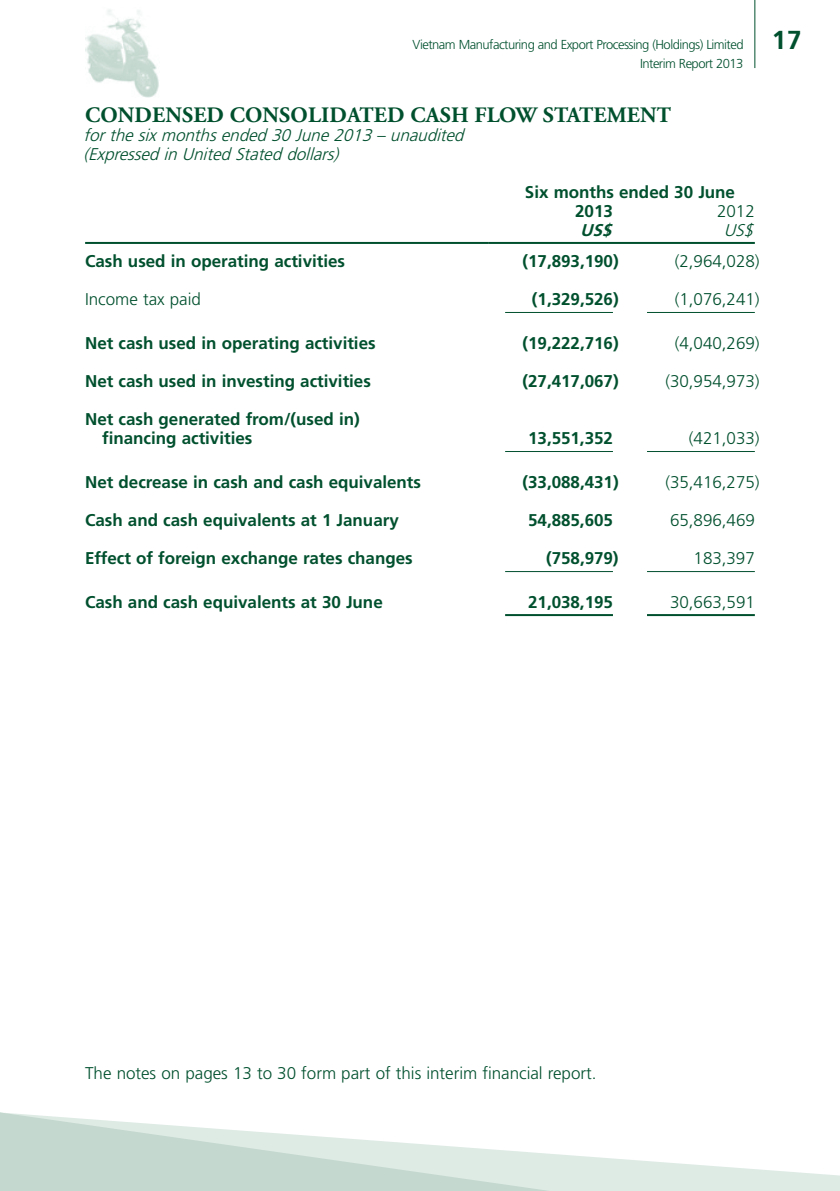
<style>
.page{position:relative;width:840px;height:1191px;background:#fff}
.page>*{position:absolute;margin:0;border:0;box-sizing:border-box;transform-origin:0 0}
.t1{font:700 26px "Frutiger LT Std";color:#00502e}
.Heading_1{font:700 22px "Adobe Garamond Pro";letter-spacing:.01em;color:#00502e}
.Body_Text{font:700 17px/19px "Frutiger LT Std";color:#00502e}
.Body_Text-2{font:300 17px "Frutiger LT Std";color:#00502e}
.Body_Text-3{font:italic 300 17px "Frutiger LT Std";color:#00502e}
.Body_Text-4{font:italic 700 17px "Frutiger LT Std";color:#00502e}
.t2{font:300 13px/19px "Frutiger LT Std";letter-spacing:-.04em;color:#00502e;text-align:right}
</style>
<div class="page">
<svg style="left:743px;top:1168px;width:96px;height:23px;fill:#deebe5"></svg>
<svg style="left:0;top:1112px;width:743px;height:79px"></svg>
<hr style="left:754px;top:0;width:1px;height:68px;background:#00502e">
<img style="left:85px;top:9px;width:74px;height:89px">
<hr style="left:85px;top:242px;width:403px;height:2px;background:#00502e">
<hr style="left:488px;top:242px;width:141px;height:2px;background:#00502e">
<hr style="left:629px;top:242px;width:125px;height:2px;background:#00502e">
<hr style="left:505px;top:312px;width:107px;height:1px;background:#00502e">
<hr style="left:646px;top:312px;width:108px;height:1px;background:#00502e">
<hr style="left:505px;top:451px;width:107px;height:1px;background:#00502e">
<hr style="left:646px;top:451px;width:108px;height:1px;background:#00502e">
<hr style="left:505px;top:571px;width:107px;height:1px;background:#00502e">
<hr style="left:646px;top:571px;width:108px;height:1px;background:#00502e">
<hr style="left:505px;top:614px;width:107px;height:2px;background:#00502e">
<hr style="left:646px;top:614px;width:108px;height:2px;background:#00502e">
<p class="t2" style="left:412px;top:35px;width:332px">Vietnam Manufacturing and Export Processing (Holdings) Limited<br>Interim Report 2013</p>
<h1 class="t1" style="left:771px;top:25px;width:31px">17</h1>
<p class="Heading_1" style="left:85px;top:102px;width:587px">CONDENSED CONSOLIDATED CASH FLOW STATEMENT</p>
<p class="Body_Text-3" style="left:83px;top:125px;width:386px">for the six months ended 30 June 2013 – unaudited</p>
<p class="Body_Text-3" style="left:83px;top:144px;width:261px">(Expressed in United Stated dollars)</p>
<p class="Body_Text" style="left:524px;top:182px;width:211px">Six months ended 30 June</p>
<p class="Body_Text" style="left:575px;top:201px;width:39px">2013</p>
<p class="Body_Text-2" style="left:716px;top:201px;width:39px">2012</p>
<p class="Body_Text-4" style="left:579px;top:220px;width:38px">US$</p>
<p class="Body_Text-3" style="left:723px;top:220px;width:36px">US$</p>
<p class="Body_Text" style="left:85px;top:251px;width:261px">Cash used in operating activities</p>
<p class="Body_Text" style="left:522px;top:251px;width:98px">(17,893,190)</p>
<p class="Body_Text-2" style="left:674px;top:251px;width:86px">(2,964,028)</p>
<p class="Body_Text-2" style="left:85px;top:289px;width:117px">Income tax paid</p>
<p class="Body_Text" style="left:531px;top:289px;width:88px">(1,329,526)</p>
<p class="Body_Text-2" style="left:674px;top:289px;width:86px">(1,076,241)</p>
<p class="Body_Text" style="left:85px;top:333px;width:292px">Net cash used in operating activities</p>
<p class="Body_Text" style="left:522px;top:333px;width:98px">(19,222,716)</p>
<p class="Body_Text-2" style="left:674px;top:333px;width:86px">(4,040,269)</p>
<p class="Body_Text" style="left:85px;top:371px;width:287px">Net cash used in investing activities</p>
<p class="Body_Text" style="left:522px;top:371px;width:98px">(27,417,067)</p>
<p class="Body_Text-2" style="left:665px;top:371px;width:96px">(30,954,973)</p>
<p class="Body_Text" style="left:102px;top:409px;width:259px;text-indent:-17px">Net cash generated from/(used in) financing activities</p>
<p class="Body_Text" style="left:528px;top:428px;width:86px">13,551,352</p>
<p class="Body_Text-2" style="left:688px;top:428px;width:72px">(421,033)</p>
<p class="Body_Text" style="left:85px;top:472px;width:337px">Net decrease in cash and cash equivalents</p>
<p class="Body_Text" style="left:522px;top:472px;width:98px">(33,088,431)</p>
<p class="Body_Text-2" style="left:665px;top:472px;width:96px">(35,416,275)</p>
<p class="Body_Text" style="left:85px;top:510px;width:315px">Cash and cash equivalents at 1 January</p>
<p class="Body_Text" style="left:528px;top:510px;width:86px">54,885,605</p>
<p class="Body_Text-2" style="left:669px;top:510px;width:86px">65,896,469</p>
<p class="Body_Text" style="left:85px;top:548px;width:329px">Effect of foreign exchange rates changes</p>
<p class="Body_Text" style="left:545px;top:548px;width:74px">(758,979)</p>
<p class="Body_Text-2" style="left:693px;top:548px;width:63px">183,397</p>
<p class="Body_Text" style="left:85px;top:592px;width:299px">Cash and cash equivalents at 30 June</p>
<p class="Body_Text" style="left:528px;top:592px;width:86px">21,038,195</p>
<p class="Body_Text-2" style="left:669px;top:592px;width:86px">30,663,591</p>
<p class="Body_Text-2" style="left:85px;top:1063px;width:512px">The notes on pages 13 to 30 form part of this interim financial report.</p>
</div>
